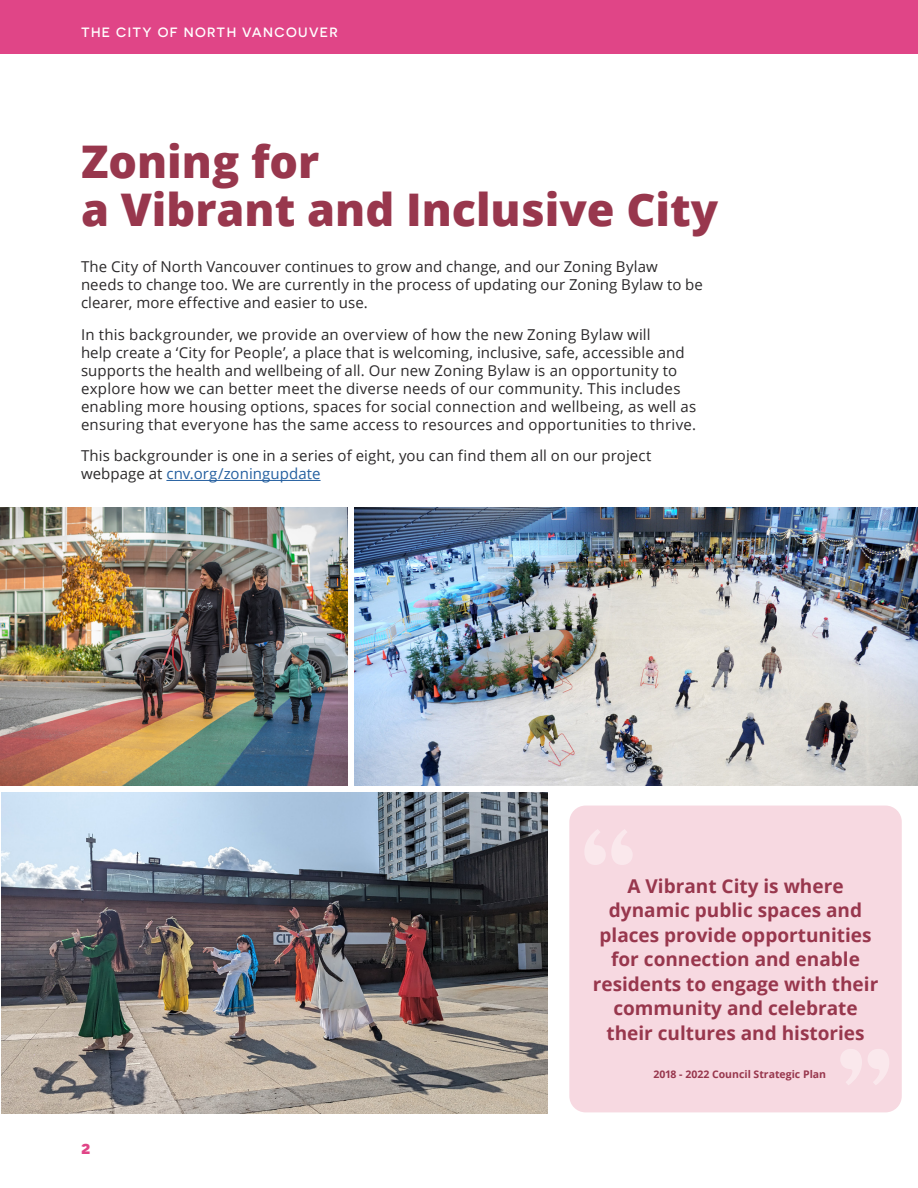
<style>
.page{position:relative;width:918px;height:1188px;background:#fff}
.page>*{position:absolute;margin:0;border:0;box-sizing:border-box;transform-origin:0 0}
.H2_Color_1{font:800 45px/48px "Open Sans";color:#98374d}
.H4_Color_2{font:700 19.05px/24.5px "Open Sans";color:#98374d;text-align:center}
.t1{font:700 18px "Novecentosanswide";color:#e04587}
.body{font:15px/18px "Open Sans";letter-spacing:.01em;color:#2b292a}
.t2{font:500 13.5px "Novecentosanswide";letter-spacing:.1em;color:#fff}
.H4_Color_2-2{font:700 10.5px "Open Sans";color:#98374d}
.s1{color:#2560a0}
</style>
<div class="page">
<div style="left:0;top:0;width:918px;height:54px;background:#e04587"></div>
<div style="left:569px;top:806px;width:333px;height:306px;background:#f7d9e1;border-radius:16px"></div>
<img style="left:1px;top:793px;width:546px;height:320px">
<img style="left:0;top:507px;width:348px;height:279px">
<img style="left:354px;top:507px;width:564px;height:279px">
<hr style="left:166px;top:480px;width:155px;height:1px;background:#2560a0">
<svg style="left:585px;top:829px;width:47px;height:36px"></svg>
<svg style="left:840px;top:1049px;width:49px;height:36px"></svg>
<p class="t2" style="left:81px;top:24px;width:258px">THE CITY OF NORTH VANCOUVER</p>
<p class="H2_Color_1" style="left:81px;top:136px;width:639px">Zoning for<br>a Vibrant and Inclusive City</p>
<p class="body" style="left:81px;top:258px;width:624px">The City of North Vancouver continues to grow and change, and our Zoning Bylaw needs to change too. We are currently in the process of updating our Zoning Bylaw to be clearer, more effective and easier to use.</p>
<p class="body" style="left:81px;top:325px;width:617px">In this backgrounder, we provide an overview of how the new Zoning Bylaw will<br>help create a ‘City for People’, a place that is welcoming, inclusive, safe, accessible and supports the health and wellbeing of all. Our new Zoning Bylaw is an opportunity to explore how we can better meet the diverse needs of our community. This includes enabling more housing options, spaces for social connection and wellbeing, as well as ensuring that everyone has the same access to resources and opportunities to thrive.</p>
<p class="body" style="left:81px;top:447px;width:572px">This backgrounder is one in a series of eight, you can find them all on our project webpage at <span class="s1">cnv.org/zoningupdate</span></p>
<p class="H4_Color_2" style="left:593px;top:873px;width:287px">A Vibrant City is where dynamic public spaces and places provide opportunities for connection and enable residents to engage with their community and celebrate their cultures and histories</p>
<p class="t1" style="left:81px;top:1137px;width:11px">2</p>
<p class="H4_Color_2-2" style="left:653px;top:1067px;width:174px">2018 - 2022 Council Strategic Plan</p>
</div>
